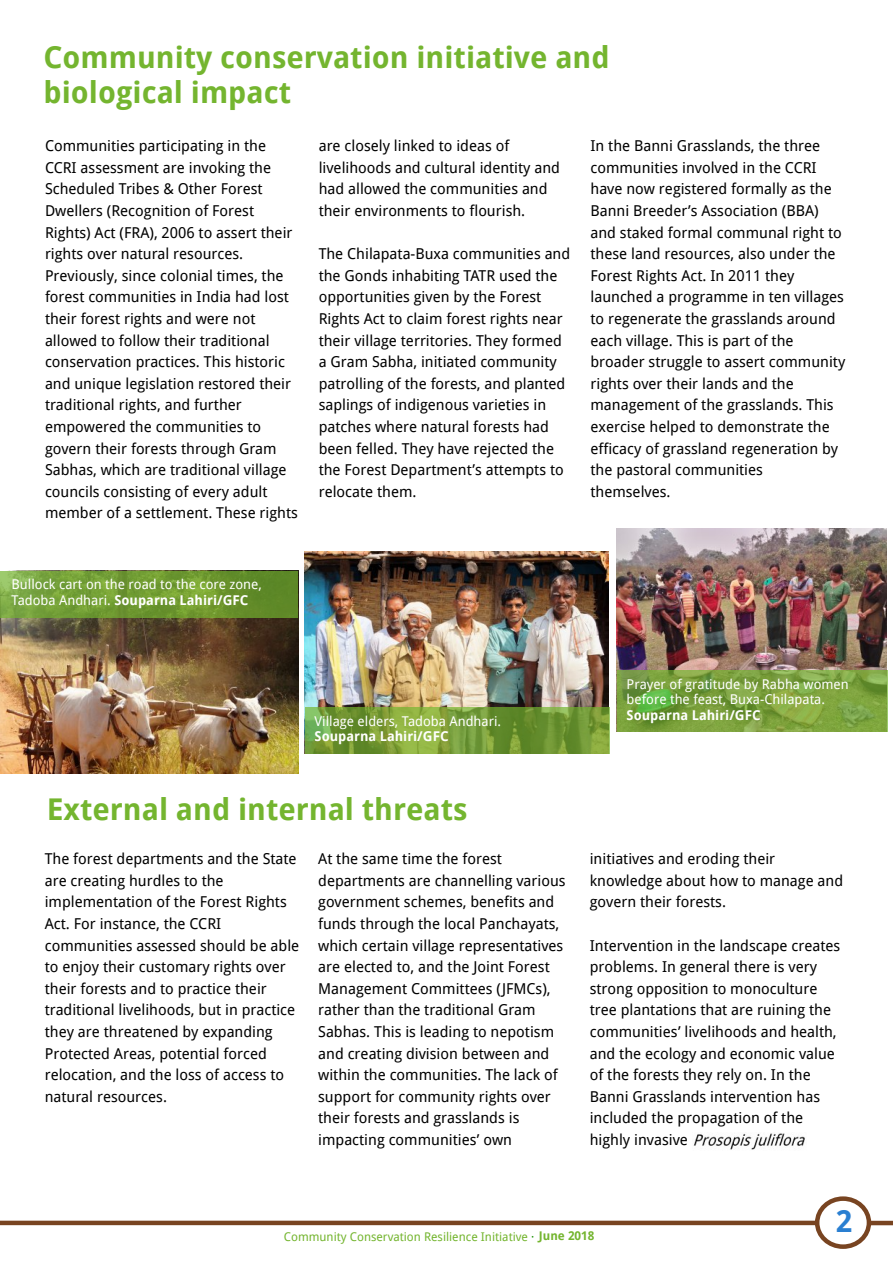
<style>
.page{position:relative;width:893px;height:1263px;background:#fff}
.page>*{position:absolute;margin:0;border:0;box-sizing:border-box;transform-origin:0 0}
.t1{font:700 30px/35.1px "Droid Sans";color:#74b52f}
.t2{font:700 30px "Droid Sans";color:#2a7fd1}
.t3{font:15px/21.6px "Droid Sans";color:#000}
.t4{font:13.5px/15.8px "Droid Sans";color:#fff}
.t5{font:700 13.5px "Droid Sans";color:#fff}
.t6{font:12px "Droid Sans";color:#74b52f}
.s1{font-weight:700}
.s2{color:#1c9305}
</style>
<div class="page">
<hr style="left:870px;top:1221px;width:23px;height:4px;background:#784421">
<div style="left:815px;top:1196px;width:56px;height:53px;border:4px solid #784421;border-radius:50%"></div>
<hr style="left:0;top:1221px;width:815px;height:4px;background:#784421">
<img style="left:0;top:617px;width:298px;height:156px">
<img style="left:305px;top:551px;width:304px;height:156px">
<img style="left:617px;top:529px;width:270px;height:141px">
<img style="left:693px;top:1133px;width:112px;height:17px">
<div style="left:0;top:571px;width:298px;height:46px;background:#74b52f;opacity:.7"></div>
<div style="left:305px;top:707px;width:304px;height:47px;background:#74b52f;opacity:.7"></div>
<div style="left:617px;top:670px;width:270px;height:61px;background:#74b52f;opacity:.7"></div>
<h1 class="t1" style="left:44px;top:40px;width:568px">Community conservation initiative and biological impact</h1>
<p class="t3" style="left:45px;top:135px;width:254px">Communities participating in the CCRI assessment are invoking the Scheduled Tribes &amp; Other Forest Dwellers (Recognition of Forest Rights) Act (FRA), 2006 to assert their rights over natural resources.<br>Previously, since colonial times, the forest communities in India had lost their forest rights and were not allowed to follow their traditional conservation practices. This historic and unique legislation restored their traditional rights, and further empowered the communities to govern their forests through Gram Sabhas, which are traditional village councils consisting of every adult member of a settlement. These rights</p>
<p class="t3" style="left:319px;top:135px;width:243px">are closely linked to ideas of livelihoods and cultural identity and had allowed the communities and their environments to flourish.</p>
<p class="t3" style="left:590px;top:135px;width:256px">In the Banni Grasslands, the three communities involved in the CCRI have now registered formally as the Banni Breeder’s Association (BBA) and staked formal communal right to these land resources, also under the Forest Rights Act. In 2011 they launched a programme in ten villages to regenerate the grasslands around each village. This is part of the broader struggle to assert community rights over their lands and the management of the grasslands. This exercise helped to demonstrate the efficacy of grassland regeneration by the pastoral communities themselves.</p>
<p class="t3" style="left:319px;top:243px;width:253px">The Chilapata-Buxa communities and the Gonds inhabiting TATR used the opportunities given by the Forest Rights Act to claim forest rights near their village territories. They formed a Gram Sabha, initiated community patrolling of the forests, and planted saplings of indigenous varieties in patches where natural forests had been felled. They have rejected the the Forest Department’s attempts to relocate them.</p>
<p class="t4" style="left:12px;top:577px;width:252px">Bullock cart on the road to the core zone,<br>Tadoba Andhari. <span class="s1">Souparna Lahiri/GFC</span></p>
<p class="t4" style="left:315px;top:713px;width:188px">Village elders, Tadoba Andhari.</p>
<p class="t5" style="left:315px;top:729px;width:136px">Souparna Lahiri/GFC</p>
<p class="t4" style="left:627px;top:676px;width:224px">Prayer of gratitude by Rabha women before the feast, Buxa-Chilapata.</p>
<p class="t5" style="left:627px;top:708px;width:136px">Souparna Lahiri/GFC</p>
<h1 class="t1" style="left:47px;top:792px;width:422px">External and internal threats</h1>
<p class="t3" style="left:45px;top:848px;width:256px">The forest departments and the State are creating hurdles to the implementation of the Forest Rights Act. For instance, the CCRI communities assessed should be able to enjoy their customary rights over their forests and to practice their traditional livelihoods, but in practice they are threatened by expanding Protected Areas, potential forced relocation, and the loss of access to natural resources.</p>
<p class="t3" style="left:318px;top:848px;width:249px">At the same time the forest departments are channelling various government schemes, benefits and funds through the local Panchayats, which certain village representatives are elected to, and the Joint Forest Management Committees (JFMCs), rather than the traditional Gram Sabhas. This is leading to nepotism and creating division between and within the communities. The lack of support for community rights over their forests and grasslands is impacting communities’ own</p>
<p class="t3" style="left:590px;top:848px;width:255px">initiatives and eroding their knowledge about how to manage and govern their forests.</p>
<p class="t3" style="left:590px;top:934px;width:252px">Intervention in the landscape creates problems. In general there is very strong opposition to monoculture tree plantations that are ruining the communities’ livelihoods and health, and the ecology and economic value of the forests they rely on. In the Banni Grasslands intervention has included the propagation of the</p>
<p class="t6" style="left:284px;top:1229px;width:312px">Community Conservation Resilience Initiative <span class="s2">·</span> <span class="s1">June 2018</span></p>
<h1 class="t2" style="left:836px;top:1204px;width:18px">2</h1>
</div>
